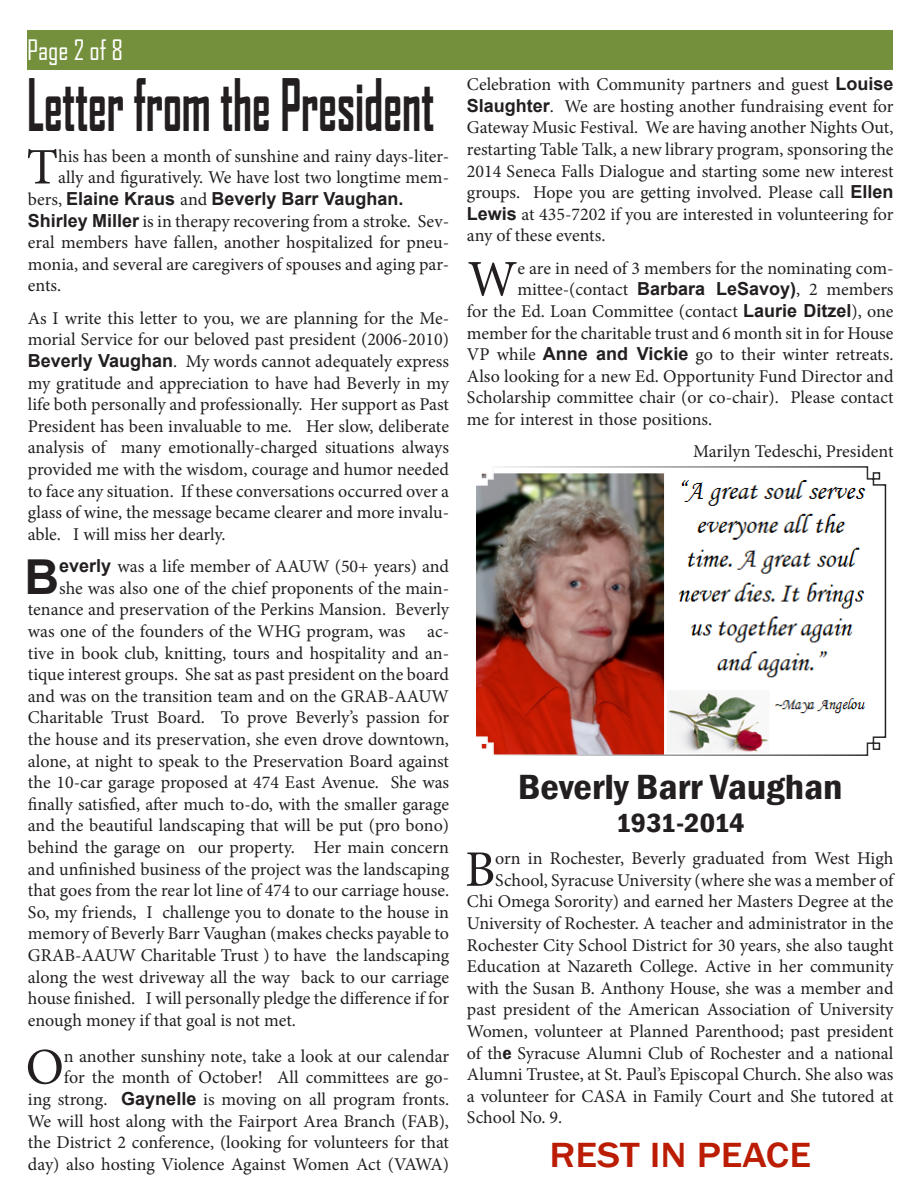
<style>
.page{position:relative;width:918px;height:1188px;background:#fff}
.page>*{position:absolute;margin:0;border:0;box-sizing:border-box;transform-origin:0 0}
.t1{font:700 69.15px "Agency FB";color:#231f20;scale:.67 1}
.t2{font:51.3px "Minion Pro";color:#231f20}
.t3{font:700 48.15px "Arial";color:#231f20}
.t4{font:600 condensed 36px "Franklin Gothic";color:#231f20;scale:1.12 1}
.t5{font:500 36px "Franklin Gothic";color:#bb1d04;scale:1.12 1}
.t6{font:600 condensed 27px "Franklin Gothic";letter-spacing:-.015em;color:#231f20;scale:1.12 1}
.t7{font:27px "Agency FB";color:#fff}
.t8{font:18px/21.6px "Minion Pro";letter-spacing:-.005em;color:#231f20;text-align:justify}
.t9{font:700 18px "Arial";color:#231f20}
.s1{font-family:"Minion Pro";font-weight:400}
.s2{font-family:"Arial";font-weight:700}
.s3{font-family:"Franklin Gothic";font-weight:600;font-stretch:condensed}
</style>
<div class="page">
<div style="left:27px;top:30px;width:866px;height:40px;background:#75903c"></div>
<img style="left:476px;top:466px;width:411px;height:290px">
<p class="t7" style="left:27px;top:34px;width:98px">Page 2 of 8</p>
<p class="t1" style="left:27px;top:62px;width:610px">Letter from the President</p>
<p class="t2" style="left:26px;top:133px;width:33px">T</p>
<p class="t8" style="left:58px;top:145px;width:393px">his has been a month of sunshine and rainy days-liter-</p>
<p class="t8" style="left:58px;top:167px;width:393px">ally and figuratively. We have lost two longtime mem-</p>
<p class="t9" style="left:28px;top:187px;width:377px"><span class="s1">bers,</span> Elaine Kraus <span class="s1">and</span> Beverly Barr Vaughan.</p>
<p class="t8" style="left:28px;top:210px;width:423px"><span class="s2">Shirley Miller</span> is in therapy recovering from a stroke. Sev&shy;eral members have fallen, another hospitalized for pneu&shy;monia, and several are caregivers of spouses and aging par&shy;ents.</p>
<p class="t8" style="left:28px;top:307px;width:423px">As I write this letter to you, we are planning for the Me&shy;morial Service for our beloved past president (2006-2010)<br><span class="s2">Beverly Vaughan</span>. My words cannot adequately express my gratitude and appreciation to have had Beverly in my life both personally and professionally. Her support as Past President has been invaluable to me. Her slow, deliberate analysis of many emotionally-charged situations always provided me with the wisdom, courage and humor needed to face any situation. If these conversations occurred over a glass of wine, the message became clearer and more invalu&shy;able. I will miss her dearly.</p>
<p class="t3" style="left:24px;top:545px;width:36px">B</p>
<p class="t8" style="left:59px;top:556px;width:391px"><span class="s2">everly</span> was a life member of AAUW (50+ years) and</p>
<p class="t8" style="left:59px;top:577px;width:391px">she was also one of the chief proponents of the main-</p>
<p class="t8" style="left:28px;top:599px;width:423px">tenance and preservation of the Perkins Mansion. Beverly</p>
<p class="t8" style="left:28px;top:621px;width:423px">was one of the founders of the WHG program, was ac-</p>
<p class="t8" style="left:28px;top:642px;width:423px">tive in book club, knitting, tours and hospitality and an-</p>
<p class="t8" style="left:28px;top:664px;width:423px">tique interest groups. She sat as past president on the board</p>
<p class="t8" style="left:28px;top:685px;width:423px">and was on the transition team and on the GRAB-AAUW</p>
<p class="t8" style="left:28px;top:707px;width:423px">Charitable Trust Board. To prove Beverly’s passion for</p>
<p class="t8" style="left:28px;top:729px;width:423px">the house and its preservation, she even drove downtown,</p>
<p class="t8" style="left:28px;top:750px;width:423px">alone, at night to speak to the Preservation Board against</p>
<p class="t8" style="left:28px;top:772px;width:423px">the 10-car garage proposed at 474 East Avenue. She was</p>
<p class="t8" style="left:28px;top:793px;width:423px">finally satisfied, after much to-do, with the smaller garage</p>
<p class="t8" style="left:28px;top:815px;width:423px">and the beautiful landscaping that will be put (pro bono)</p>
<p class="t8" style="left:28px;top:837px;width:423px">behind the garage on our property. Her main concern</p>
<p class="t8" style="left:28px;top:858px;width:423px">and unfinished business of the project was the landscaping</p>
<p class="t8" style="left:28px;top:880px;width:423px">that goes from the rear lot line of 474 to our carriage house.</p>
<p class="t8" style="left:28px;top:901px;width:423px">So, my friends, I challenge you to donate to the house in</p>
<p class="t8" style="left:28px;top:923px;width:423px">memory of Beverly Barr Vaughan (makes checks payable to</p>
<p class="t8" style="left:28px;top:945px;width:423px">GRAB-AAUW Charitable Trust ) to have the landscaping</p>
<p class="t8" style="left:28px;top:966px;width:423px">along the west driveway all the way back to our carriage</p>
<p class="t8" style="left:28px;top:988px;width:423px">house finished. I will personally pledge the difference if for</p>
<p class="t8" style="left:28px;top:1009px;width:270px">enough money if that goal is not met.</p>
<p class="t2" style="left:26px;top:1033px;width:40px">O</p>
<p class="t8" style="left:28px;top:1045px;width:423px;text-align:right">n another sunshiny note, take a look at our calendar<br>for the month of October! All committees are go-<br>ing strong. <span class="s2">Gaynelle</span> is moving on all program fronts.<br>We will host along with the Fairport Area Branch (FAB), the District 2 conference, (looking for volunteers for that day) also hosting Violence Against Women Act (VAWA)</p>
<p class="t8" style="left:467px;top:74px;width:428px">Celebration with Community partners and guest <span class="s2">Louise Slaughter</span>. We are hosting another fundraising event for Gateway Music Festival. We are having another Nights Out, restarting Table Talk, a new library program, sponsoring the 2014 Seneca Falls Dialogue and starting some new interest groups. Hope you are getting involved. Please call <span class="s2">Ellen Lewis</span> at 435-7202 if you are interested in volunteering for any of these events.</p>
<p class="t2" style="left:468px;top:245px;width:51px">W</p>
<p class="t8" style="left:517px;top:257px;width:378px">e are in need of 3 members for the nominating com-</p>
<p class="t8" style="left:517px;top:279px;width:378px">mittee-(contact <span class="s2">Barbara LeSavoy)</span>, 2 members</p>
<p class="t8" style="left:467px;top:301px;width:428px">for the Ed. Loan Committee (contact <span class="s2">Laurie Ditzel</span>), one</p>
<p class="t8" style="left:467px;top:322px;width:428px">member for the charitable trust and 6 month sit in for House</p>
<p class="t8" style="left:467px;top:344px;width:428px">VP while <span class="s2">Anne and Vickie</span> go to their winter retreats.</p>
<p class="t8" style="left:467px;top:365px;width:428px">Also looking for a new Ed. Opportunity Fund Director and</p>
<p class="t8" style="left:467px;top:387px;width:428px">Scholarship committee chair (or co-chair). Please contact</p>
<p class="t8" style="left:467px;top:409px;width:247px">me for interest in those positions.</p>
<p class="t8" style="left:693px;top:441px;width:202px">Marilyn Tedeschi, President</p>
<p class="t4" style="left:518px;top:763px;width:291px">Beverly Barr Vaughan</p>
<p class="t6" style="left:616px;top:805px;width:117px">1931-2014</p>
<p class="t2" style="left:465px;top:835px;width:32px">B</p>
<p class="t8" style="left:495px;top:848px;width:400px">orn in Rochester, Beverly graduated from West High</p>
<p class="t8" style="left:495px;top:869px;width:400px">School, Syracuse University (where she was a member of</p>
<p class="t8" style="left:467px;top:891px;width:428px">Chi Omega Sorority) and earned her Masters Degree at the</p>
<p class="t8" style="left:467px;top:913px;width:428px">University of Rochester. A teacher and administrator in the</p>
<p class="t8" style="left:467px;top:934px;width:428px">Rochester City School District for 30 years, she also taught</p>
<p class="t8" style="left:467px;top:956px;width:428px">Education at Nazareth College. Active in her community</p>
<p class="t8" style="left:467px;top:977px;width:428px">with the Susan B. Anthony House, she was a member and</p>
<p class="t8" style="left:467px;top:999px;width:428px">past president of the American Association of University</p>
<p class="t8" style="left:467px;top:1021px;width:428px">Women, volunteer at Planned Parenthood; past president</p>
<p class="t8" style="left:467px;top:1042px;width:428px">of th<span class="s3">e</span> Syracuse Alumni Club of Rochester and a national</p>
<p class="t8" style="left:467px;top:1064px;width:428px">Alumni Trustee, at St. Paul’s Episcopal Church. She also was</p>
<p class="t8" style="left:467px;top:1085px;width:428px">a volunteer for CASA in Family Court and She tutored at</p>
<p class="t8" style="left:467px;top:1107px;width:97px">School No. 9.</p>
<p class="t5" style="left:550px;top:1132px;width:235px">REST IN PEACE</p>
</div>
